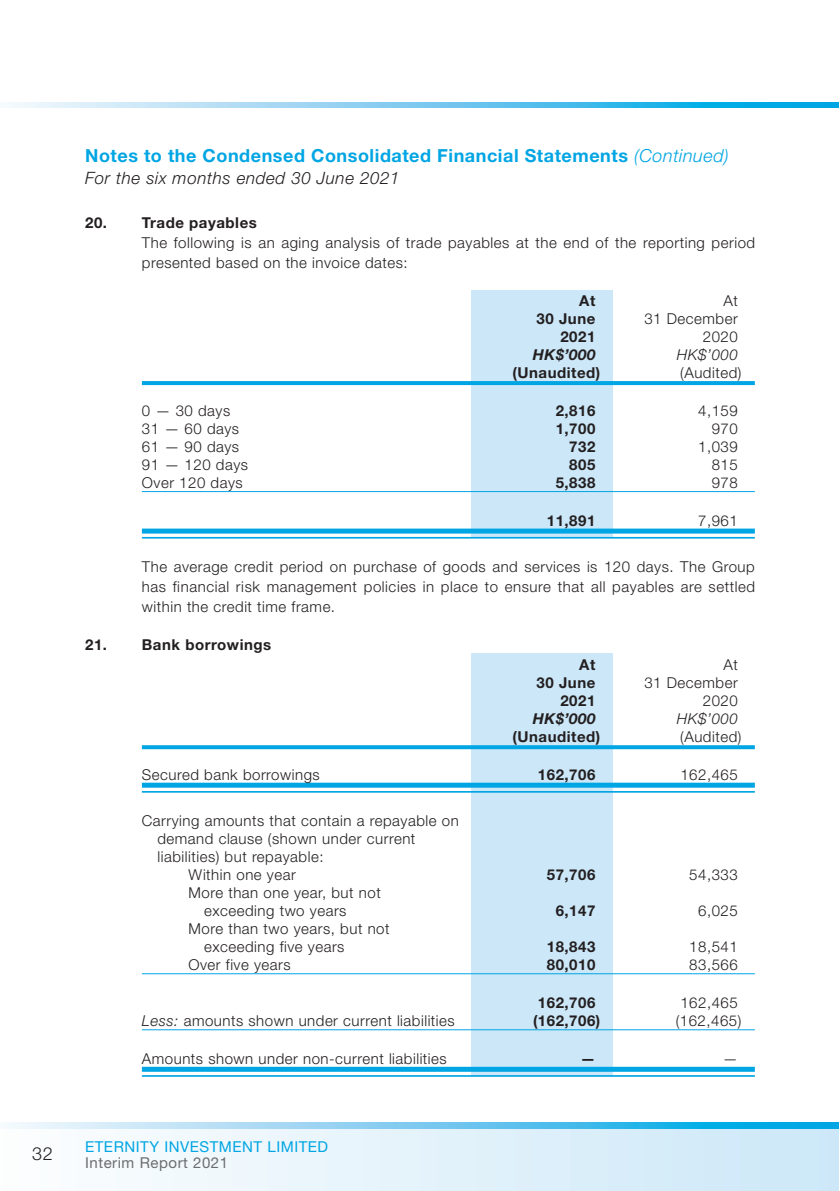
<style>
.page{position:relative;width:840px;height:1191px;background:#fff}
.page>*{position:absolute;margin:0;border:0;box-sizing:border-box;transform-origin:0 0}
.t1{font:700 18px "Helvetica Neue LT Std";letter-spacing:.03em;color:#00a5e3}
.t2{font:300 18px "Helvetica Neue LT Std";color:#231f20}
.t3{font:italic 300 17px "Helvetica Neue LT Std";letter-spacing:.035em;color:#231f20}
.Notes_Table_2_Colume{font:300 15px "Helvetica Neue LT Std";letter-spacing:.035em;color:#231f20}
.Notes{font:300 15px/20px "Helvetica Neue LT Std";letter-spacing:.035em;color:#231f20}
.Notes_Table_2_Colume-2{font:700 15px "Helvetica Neue LT Std";letter-spacing:.035em;color:#231f20}
.Notes_Subhead_1{font:700 15px "Helvetica Neue LT Std";letter-spacing:.035em;color:#231f20}
.t4{font:15px "Helvetica Neue LT Std";letter-spacing:.035em;color:#00a5e3}
.t5{font:15px "Helvetica Neue LT Std";letter-spacing:.035em;color:#6c6d70}
.Notes_Table_2_Colume-3{font:italic 700 15px "Helvetica Neue LT Std";letter-spacing:.035em;color:#231f20}
.Notes_Table_2_Colume-4{font:italic 300 15px "Helvetica Neue LT Std";letter-spacing:.035em;color:#231f20}
.s1{font-weight:300;font-style:italic}
.s2{font-style:italic}
</style>
<div class="page">
<div style="left:0;top:1128px;width:838px;height:63px;background:linear-gradient(to right,#fdfefe,#cce8f8)"></div>
<svg style="left:6px;top:1123px;width:832px;height:5px;background:#73caef"></svg>
<svg style="left:6px;top:102px;width:832px;height:5px;background:#73caef"></svg>
<div style="left:471px;top:653px;width:141px;height:423px;background:#cbe7f8"></div>
<div style="left:471px;top:290px;width:141px;height:247px;background:#cbe7f8"></div>
<svg style="left:142px;top:381px;width:612px;height:4px;background:#04a6e3"></svg>
<hr style="left:142px;top:491px;width:612px;height:1px;background:#00a5e3">
<div style="left:142px;top:528px;width:612px;height:5px;background:#00a5e3"></div>
<hr style="left:142px;top:537px;width:612px;height:1px;background:#00a5e3">
<svg style="left:142px;top:745px;width:612px;height:4px;background:#0da9e4"></svg>
<div style="left:142px;top:782px;width:612px;height:5px;background:#00a5e3"></div>
<hr style="left:142px;top:791px;width:612px;height:1px;background:#00a5e3">
<hr style="left:142px;top:973px;width:612px;height:1px;background:#00a5e3">
<hr style="left:142px;top:1029px;width:612px;height:1px;background:#00a5e3">
<div style="left:142px;top:1066px;width:612px;height:5px;background:#00a5e3"></div>
<hr style="left:142px;top:1075px;width:612px;height:1px;background:#00a5e3">
<p class="t2" style="left:32px;top:1142px;width:22px">32</p>
<p class="t1" style="left:85px;top:145px;width:645px">Notes to the Condensed Consolidated Financial Statements <span class="s1">(Continued)</span></p>
<p class="t3" style="left:85px;top:167px;width:316px">For the six months ended 30 June 2021</p>
<p class="Notes_Subhead_1" style="left:85px;top:213px;width:173px">20. Trade payables</p>
<p class="Notes" style="left:142px;top:232px;width:614px">The following is an aging analysis of trade payables at the end of the reporting period presented based on the invoice dates:</p>
<p class="Notes_Table_2_Colume-2" style="left:579px;top:291px;width:18px">At</p>
<p class="Notes_Table_2_Colume" style="left:723px;top:291px;width:16px">At</p>
<p class="Notes_Table_2_Colume-2" style="left:536px;top:309px;width:60px">30 June</p>
<p class="Notes_Table_2_Colume" style="left:644px;top:309px;width:95px">31 December</p>
<p class="Notes_Table_2_Colume-2" style="left:560px;top:327px;width:36px">2021</p>
<p class="Notes_Table_2_Colume" style="left:702px;top:327px;width:36px">2020</p>
<p class="Notes_Table_2_Colume-3" style="left:532px;top:345px;width:64px">HK$’000</p>
<p class="Notes_Table_2_Colume-4" style="left:676px;top:346px;width:62px">HK$’000</p>
<p class="Notes_Table_2_Colume-2" style="left:512px;top:363px;width:89px">(Unaudited)</p>
<p class="Notes_Table_2_Colume" style="left:679px;top:363px;width:63px">(Audited)</p>
<p class="Notes_Table_2_Colume" style="left:142px;top:401px;width:90px">0 — 30 days</p>
<p class="Notes_Table_2_Colume-2" style="left:555px;top:401px;width:41px">2,816</p>
<p class="Notes_Table_2_Colume" style="left:697px;top:401px;width:41px">4,159</p>
<p class="Notes_Table_2_Colume" style="left:142px;top:419px;width:99px">31 — 60 days</p>
<p class="Notes_Table_2_Colume-2" style="left:555px;top:419px;width:41px">1,700</p>
<p class="Notes_Table_2_Colume" style="left:711px;top:419px;width:28px">970</p>
<p class="Notes_Table_2_Colume" style="left:142px;top:437px;width:99px">61 — 90 days</p>
<p class="Notes_Table_2_Colume-2" style="left:569px;top:437px;width:28px">732</p>
<p class="Notes_Table_2_Colume" style="left:697px;top:437px;width:41px">1,039</p>
<p class="Notes_Table_2_Colume" style="left:142px;top:455px;width:108px">91 — 120 days</p>
<p class="Notes_Table_2_Colume-2" style="left:569px;top:455px;width:28px">805</p>
<p class="Notes_Table_2_Colume" style="left:711px;top:455px;width:28px">815</p>
<p class="Notes_Table_2_Colume" style="left:142px;top:473px;width:102px">Over 120 days</p>
<p class="Notes_Table_2_Colume-2" style="left:555px;top:473px;width:41px">5,838</p>
<p class="Notes_Table_2_Colume" style="left:711px;top:473px;width:28px">978</p>
<p class="Notes_Table_2_Colume-2" style="left:546px;top:511px;width:50px">11,891</p>
<p class="Notes_Table_2_Colume" style="left:697px;top:511px;width:41px">7,961</p>
<p class="Notes" style="left:142px;top:556px;width:614px;text-align:justify">The average credit period on purchase of goods and services is 120 days. The Group has financial risk management policies in place to ensure that all payables are settled within the credit time frame.</p>
<p class="Notes_Subhead_1" style="left:85px;top:635px;width:187px">21. Bank borrowings</p>
<p class="Notes_Table_2_Colume-2" style="left:579px;top:655px;width:18px">At</p>
<p class="Notes_Table_2_Colume" style="left:723px;top:655px;width:16px">At</p>
<p class="Notes_Table_2_Colume-2" style="left:536px;top:673px;width:60px">30 June</p>
<p class="Notes_Table_2_Colume" style="left:644px;top:673px;width:95px">31 December</p>
<p class="Notes_Table_2_Colume-2" style="left:560px;top:691px;width:36px">2021</p>
<p class="Notes_Table_2_Colume" style="left:702px;top:691px;width:36px">2020</p>
<p class="Notes_Table_2_Colume-3" style="left:532px;top:709px;width:64px">HK$’000</p>
<p class="Notes_Table_2_Colume-4" style="left:676px;top:710px;width:62px">HK$’000</p>
<p class="Notes_Table_2_Colume-2" style="left:512px;top:727px;width:89px">(Unaudited)</p>
<p class="Notes_Table_2_Colume" style="left:679px;top:727px;width:63px">(Audited)</p>
<p class="Notes_Table_2_Colume" style="left:142px;top:765px;width:179px">Secured bank borrowings</p>
<p class="Notes_Table_2_Colume-2" style="left:537px;top:765px;width:59px">162,706</p>
<p class="Notes_Table_2_Colume" style="left:680px;top:765px;width:59px">162,465</p>
<p class="Notes_Table_2_Colume" style="left:142px;top:811px;width:318px">Carrying amounts that contain a repayable on</p>
<p class="Notes_Table_2_Colume" style="left:157px;top:829px;width:259px">demand clause (shown under current</p>
<p class="Notes_Table_2_Colume" style="left:157px;top:847px;width:167px">liabilities) but repayable:</p>
<p class="Notes_Table_2_Colume" style="left:188px;top:865px;width:109px">Within one year</p>
<p class="Notes_Table_2_Colume-2" style="left:546px;top:865px;width:50px">57,706</p>
<p class="Notes_Table_2_Colume" style="left:689px;top:865px;width:50px">54,333</p>
<p class="Notes_Table_2_Colume" style="left:188px;top:883px;width:194px">More than one year, but not</p>
<p class="Notes_Table_2_Colume" style="left:204px;top:901px;width:144px">exceeding two years</p>
<p class="Notes_Table_2_Colume-2" style="left:555px;top:901px;width:41px">6,147</p>
<p class="Notes_Table_2_Colume" style="left:697px;top:901px;width:41px">6,025</p>
<p class="Notes_Table_2_Colume" style="left:188px;top:919px;width:202px">More than two years, but not</p>
<p class="Notes_Table_2_Colume" style="left:204px;top:937px;width:142px">exceeding five years</p>
<p class="Notes_Table_2_Colume-2" style="left:546px;top:937px;width:50px">18,843</p>
<p class="Notes_Table_2_Colume" style="left:689px;top:937px;width:50px">18,541</p>
<p class="Notes_Table_2_Colume" style="left:188px;top:955px;width:104px">Over five years</p>
<p class="Notes_Table_2_Colume-2" style="left:546px;top:955px;width:50px">80,010</p>
<p class="Notes_Table_2_Colume" style="left:689px;top:955px;width:50px">83,566</p>
<p class="Notes_Table_2_Colume-2" style="left:537px;top:993px;width:59px">162,706</p>
<p class="Notes_Table_2_Colume" style="left:680px;top:993px;width:59px">162,465</p>
<p class="Notes_Table_2_Colume" style="left:142px;top:1011px;width:314px"><span class="s2">Less:</span> amounts shown under current liabilities</p>
<p class="Notes_Table_2_Colume-2" style="left:532px;top:1011px;width:69px">(162,706)</p>
<p class="Notes_Table_2_Colume" style="left:675px;top:1011px;width:67px">(162,465)</p>
<p class="Notes_Table_2_Colume" style="left:142px;top:1049px;width:306px">Amounts shown under non-current liabilities</p>
<p class="Notes_Table_2_Colume-2" style="left:580px;top:1049px;width:16px">—</p>
<p class="Notes_Table_2_Colume" style="left:722px;top:1049px;width:16px">—</p>
<p class="t4" style="left:85px;top:1137px;width:244px">ETERNITY INVESTMENT LIMITED</p>
<p class="t5" style="left:85px;top:1153px;width:144px">Interim Report 2021</p>
</div>
